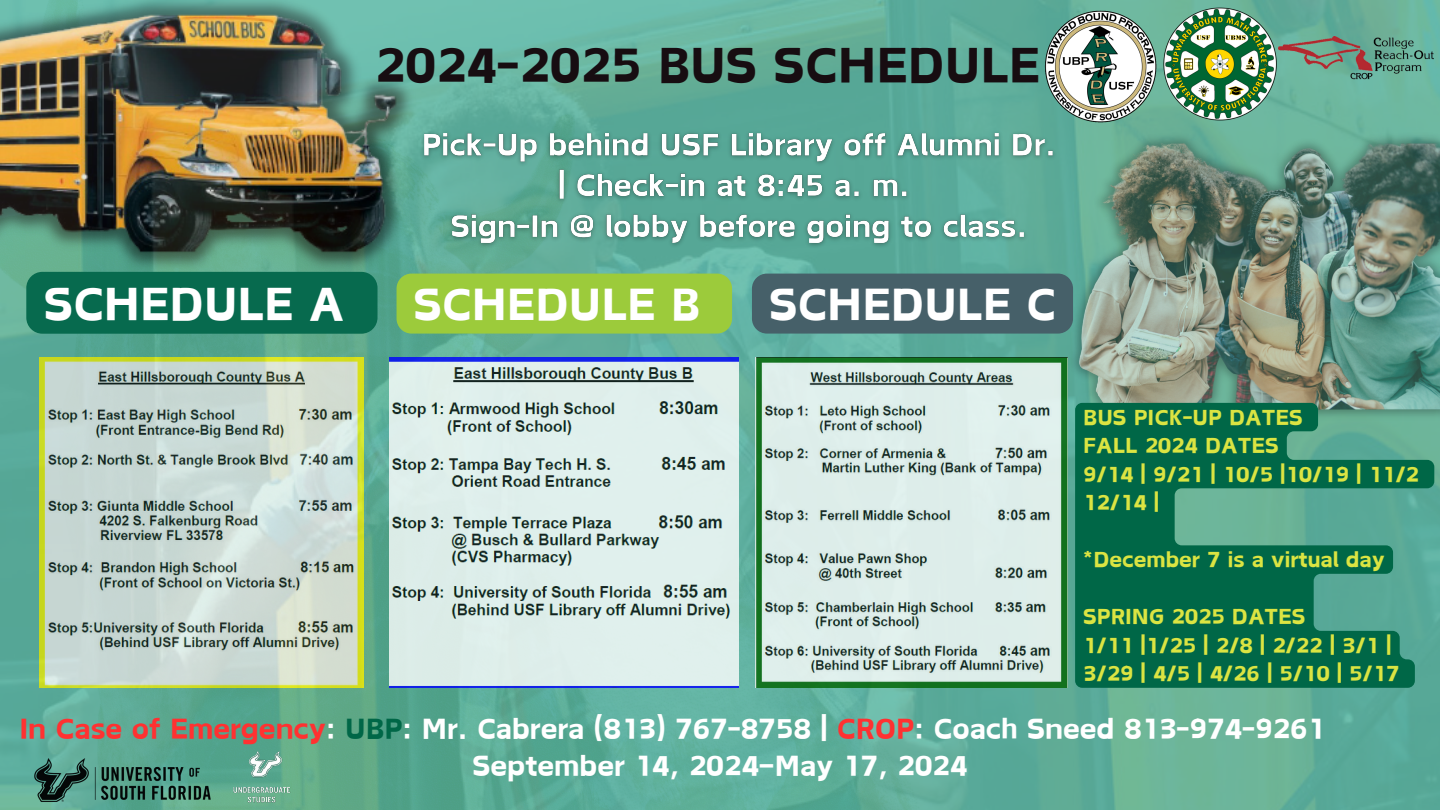
<style>
.page{position:relative;width:1440px;height:810px;background:#fff}
.page>*{position:absolute;margin:0;border:0;box-sizing:border-box;transform-origin:0 0}
.t1{font:700 47px "Canva Acid";color:#170d11}
.t2{font:700 44px "Canva Acid";color:#fff}
.t3{font:700 42.7px "Canva Acid";color:#fff}
.t4{font:700 27px/37.5px "Canva Acid";color:#fff}
.t5{font:700 20.5px/28.5px "Canva Acid";color:#dbe442}
.s1{color:#ff3131}
.s2{color:#006747}
</style>
<div class="page">
<img style="left:0;top:0;width:1440px;height:810px">
<img style="left:0;top:0;width:501px;height:277px">
<img style="left:40px;top:358px;width:324px;height:330px">
<img style="left:755px;top:358px;width:312px;height:330px">
<img style="left:1158px;top:0;width:120px;height:129px">
<img style="left:1044px;top:10px;width:113px;height:114px">
<img style="left:1279px;top:36px;width:154px;height:56px">
<img style="left:1021px;top:129px;width:419px;height:296px">
<img style="left:19px;top:742px;width:281px;height:68px">
<div style="left:26px;top:272px;width:352px;height:62px;background:#076a4e;border-radius:16px"></div>
<div style="left:397px;top:284px;width:335px;height:50px;background:#9ccb3b"></div>
<div style="left:752px;top:274px;width:321px;height:60px;background:#466069"></div>
<img style="left:395px;top:127px;width:667px;height:157px">
<svg style="left:1075px;top:403px;width:359px;height:285px;background:#1e7c60"></svg>
<img style="left:390px;top:358px;width:349px;height:330px">
<p class="t1" style="left:375px;top:40px;width:667px">2024-2025 BUS SCHEDULE</p>
<p class="t2" style="left:44px;top:281px;width:302px">SCHEDULE A</p>
<h1 class="t3" style="left:414px;top:282px;width:288px">SCHEDULE B</h1>
<h1 class="t3" style="left:769px;top:282px;width:288px">SCHEDULE C</h1>
<h1 class="t5" style="left:1083px;top:402px;width:337px">BUS PICK-UP DATES<br>FALL 2024 DATES<br>9/14 | 9/21 | 10/5 |10/19 | 11/2<br>12/14 |</h1>
<p class="t5" style="left:1083px;top:545px;width:303px">*December 7 is a virtual day</p>
<p class="t5" style="left:1083px;top:602px;width:318px">SPRING 2025 DATES<br>1/11 |1/25 | 2/8 | 2/22 | 3/1 |<br>3/29 | 4/5 | 4/26 | 5/10 | 5/17</p>
<p class="t4" style="left:473px;top:709px;width:854px;text-indent:-453px"><span class="s1">In Case of Emergency</span>: <span class="s2">UBP</span>: Mr. Cabrera (813) 767-8758 | <span class="s1">CROP</span>: Coach Sneed 813-974-9261<br>September 14, 2024–May 17, 2024</p>
</div>
